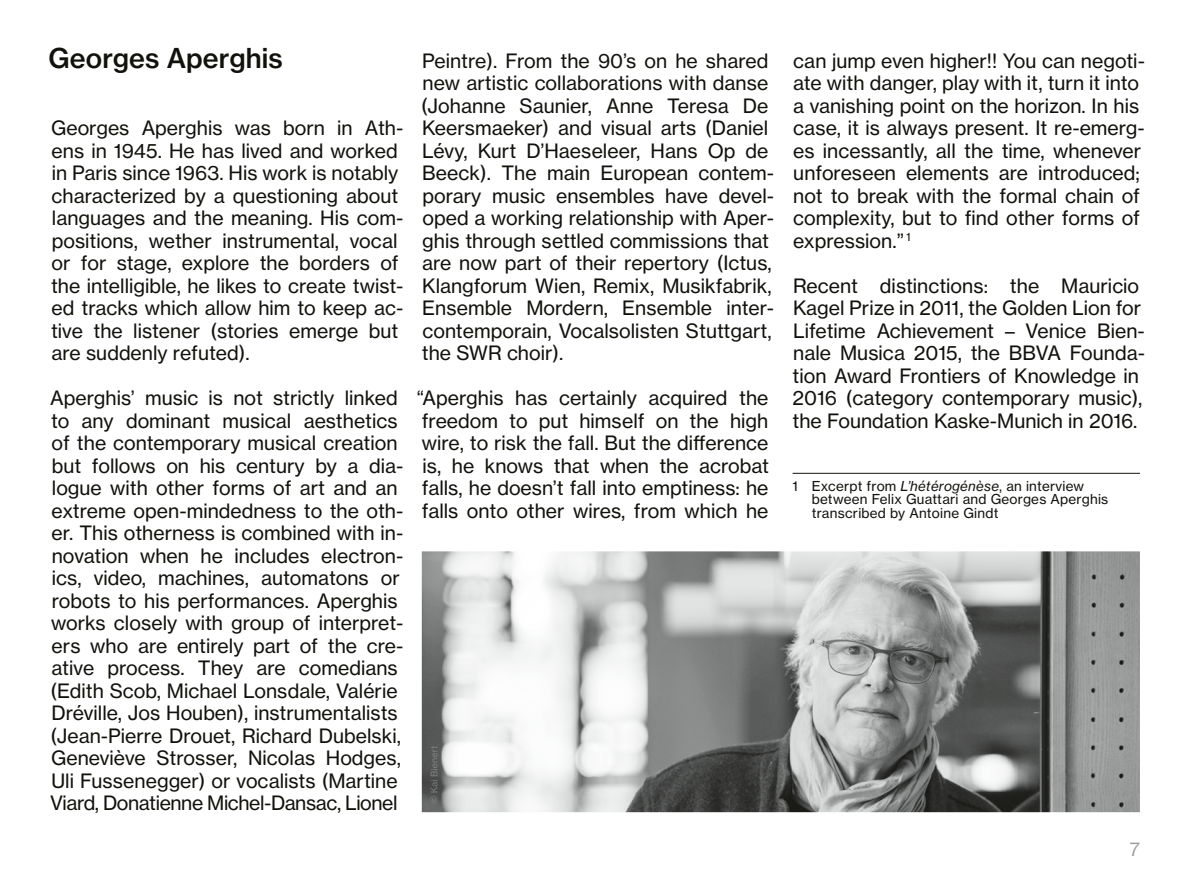
<style>
.page{position:relative;width:1191px;height:893px;background:#fff}
.page>*{position:absolute;margin:0;border:0;box-sizing:border-box;transform-origin:0 0}
.t1{font:27px "N Haas Grotesk TX Pro 65 Md";letter-spacing:.005em;color:#12120d}
.t2{font:19.5px/22.5px "N Haas Grotesk TX Pro 55 Rg";color:#12120d}
.t3{font:19.5px "N Haas Grotesk DS Pro 55 Rg";color:#9d9e9e}
.t4{font:13.5px/13.5px "N Haas Grotesk TX Pro 55 Rg";letter-spacing:.02em;color:#12120d}
.s1{font-family:"N Haas Grotesk TX Pro 56 It"}
</style>
<div class="page">
<img style="left:422px;top:551px;width:718px;height:261px">
<img style="left:430px;top:746px;width:7px;height:57px">
<hr style="left:792px;top:473px;width:348px;height:1px;background:#12120d">
<h1 class="t1" style="left:49px;top:41px;width:236px">Georges Aperghis</h1>
<p class="t2" style="left:51px;top:117px;width:354px">Georges Aperghis was born in Ath&shy;ens in 1945. He has lived and worked in Paris since 1963. His work is notably characterized by a questioning about languages and the meaning. His com&shy;positions, wether instrumental, vocal or for stage, explore the borders of the intelligible, he likes to create twist&shy;ed tracks which allow him to keep ac&shy;tive the listener (stories emerge but are suddenly refuted).</p>
<p class="t2" style="left:50px;top:387px;width:355px">Aperghis’ music is not strictly linked to any dominant musical aesthetics of the contemporary musical creation but follows on his century by a dia&shy;logue with other forms of art and an extreme open-mindedness to the oth&shy;er. This otherness is combined with in&shy;novation when he includes electron&shy;ics, video, machines, automatons or robots to his performances. Aperghis works closely with group of interpret&shy;ers who are entirely part of the cre&shy;ative process. They are comedians (Edith Scob, Michael Lonsdale, Valérie Dréville, Jos Houben), instrumentalists (Jean-Pierre Drouet, Richard Dubelski, Geneviève Strosser, Nicolas Hodges, Uli Fussenegger) or vocalists ( Martine Viard, Donatienne Michel-Dansac, Lionel</p>
<p class="t2" style="left:421px;top:49px;width:354px">Peintre). From the 90’s on he shared new artistic collaborations with danse (Johanne Saunier, Anne Teresa De Keersmaeker) and visual arts (Daniel Lévy, Kurt D’Haeseleer, Hans Op de Beeck). The main European contem&shy;porary music ensembles have devel&shy;oped a working relationship with Aper&shy;ghis through settled commissions that are now part of their repertory (Ictus, Klangforum Wien, Remix, Musikfabrik, Ensemble Mordern, Ensemble inter&shy;contemporain, Vocalsolisten Stuttgart, the SWR choir).</p>
<p class="t2" style="left:417px;top:387px;width:354px;text-align:justify">“Aperghis has certainly acquired the freedom to put himself on the high wire, to risk the fall. But the difference is, he knows that when the acrobat falls, he doesn’t fall into emptiness: he falls onto other wires, from which he</p>
<p class="t2" style="left:793px;top:49px;width:353px">can jump even higher!! You can negoti&shy;ate with danger, play with it, turn it into a vanishing point on the horizon. In his case, it is always present. It re-emerg&shy;es incessantly, all the time, whenever unforeseen elements are introduced; not to break with the formal chain of complexity, but to find other forms of expression.” <sup>1</sup></p>
<p class="t2" style="left:792px;top:274px;width:354px">Recent distinctions: the Mauricio Kagel Prize in 2011, the Golden Lion for Lifetime Achievement – Venice Bien&shy;nale Musica 2015, the BBVA Founda&shy;tion Award Frontiers of Knowledge in 2016 (category contemporary music), the Foundation Kaske-Munich in 2016.</p>
<p class="t4" style="left:811px;top:479px;width:298px;text-indent:-19px">1 Excerpt from <span class="s1">L’hétérogénèse</span>, an interview between Felix Guattari and Georges Aperghis transcribed by Antoine Gindt</p>
<p class="t3" style="left:1130px;top:838px;width:12px">7</p>
</div>
